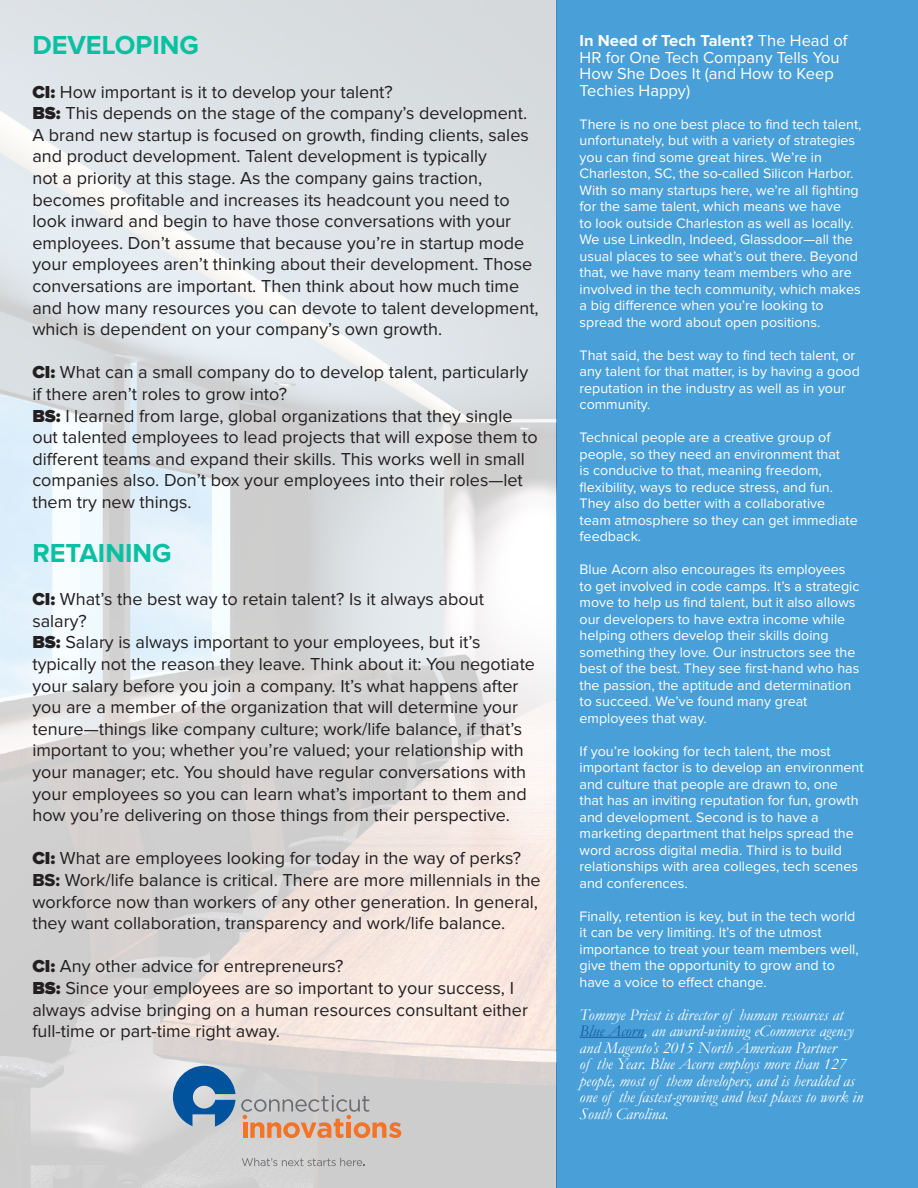
<style>
.page{position:relative;width:918px;height:1188px;background:#fff}
.page>*{position:absolute;margin:0;border:0;box-sizing:border-box;transform-origin:0 0}
.t1{font:700 27px "Proxima Nova";color:#0ac0a3}
.t2{font:18px/21.6px "Proxima Nova";color:#231f20}
.t3{font:italic 16.5px/16.5px "Garamond";color:#fff}
.t4{font:16.5px/16.5px "Proxima Nova";color:#fff}
.t5{font:14.25px/16.5px "Proxima Nova";color:#fff}
.s1{font-weight:900}
.s2{font-family:"Proxima Nova Extrabld"}
.s3{font-weight:700}
.s4{color:#175d9e}
</style>
<div class="page">
<div style="left:556px;top:0;width:362px;height:1188px;background:#499fd8"></div>
<svg style="left:173px;top:1066px;width:228px;height:72px;background:#b4b3b7"></svg>
<svg style="left:242px;top:1158px;width:122px;height:8px"></svg>
<hr style="left:580px;top:1037px;width:64px;height:1px;background:#175d9e">
<p class="t1" style="left:32px;top:33px;width:168px">DEVELOPING</p>
<p class="t2" style="left:32px;top:82px;width:362px"><span class="s1">CI:</span> How important is it to develop your talent?</p>
<p class="t2" style="left:32px;top:103px;width:508px"><span class="s1">BS:</span> This depends on the stage of the company’s development.<br>A brand new startup is focused on growth, finding clients, sales and product development. Talent development is typically<br>not a priority at this stage. As the company gains traction, becomes profitable and increases its headcount you need to look inward and begin to have those conversations with your employees. Don’t assume that because you’re in startup mode your employees aren’t thinking about their development. Those conversations are important. Then think about how much time and how many resources you can devote to talent development, which is dependent on your company’s own growth.</p>
<p class="t2" style="left:32px;top:362px;width:497px"><span class="s1">CI:</span> What can a small company do to develop talent, particularly if there aren’t roles to grow into?</p>
<p class="t2" style="left:32px;top:406px;width:507px"><span class="s1">BS:</span> I learned from large, global organizations that they single out talented employees to lead projects that will expose them to different teams and expand their skills. This works well in small companies also. Don’t box your employees into their roles—let them try new things.</p>
<p class="t1" style="left:32px;top:541px;width:141px">RETAINING</p>
<p class="t2" style="left:32px;top:589px;width:453px"><span class="s1">CI:</span> What’s the best way to retain talent? Is it always about salary?</p>
<p class="t2" style="left:32px;top:632px;width:504px"><span class="s1">BS:</span> Salary is always important to your employees, but it’s typically not the reason they leave. Think about it: You negotiate your salary before you join a company. It’s what happens after you are a member of the organization that will determine your tenure—things like company culture; work/life balance, if that’s important to you; whether you’re valued; your relationship with your manager; etc. You should have regular conversations with your employees so you can learn what’s important to them and how you’re delivering on those things from their perspective.</p>
<p class="t2" style="left:32px;top:848px;width:490px"><span class="s1">CI:</span> What are employees looking for today in the way of perks?</p>
<p class="t2" style="left:32px;top:870px;width:510px"><span class="s2">BS:</span> Work/life balance is critical. There are more millennials in the workforce now than workers of any other generation. In general, they want collaboration, transparency and work/life balance.</p>
<p class="t2" style="left:32px;top:956px;width:313px"><span class="s1">CI:</span> Any other advice for entrepreneurs?</p>
<p class="t2" style="left:32px;top:978px;width:497px"><span class="s1">BS:</span> Since your employees are so important to your success, I always advise bringing on a human resources consultant either full-time or part-time right away.</p>
<p class="t4" style="left:580px;top:33px;width:269px"><span class="s3">In Need of Tech Talent?</span> The Head of<br>HR for One Tech Company Tells You<br>How She Does It (and How to Keep<br>Techies Happy)</p>
<p class="t5" style="left:580px;top:116px;width:283px">There is no one best place to find tech talent, unfortunately, but with a variety of strategies you can find some great hires. We’re in Charleston, SC, the so-called Silicon Harbor.<br>With so many startups here, we’re all fighting for the same talent, which means we have<br>to look outside Charleston as well as locally.<br>We use LinkedIn, Indeed, Glassdoor—all the usual places to see what’s out there. Beyond that, we have many team members who are involved in the tech community, which makes a big difference when you’re looking to spread the word about open positions.</p>
<p class="t5" style="left:580px;top:347px;width:282px">That said, the best way to find tech talent, or any talent for that matter, is by having a good reputation in the industry as well as in your community.</p>
<p class="t5" style="left:580px;top:430px;width:280px">Technical people are a creative group of people, so they need an environment that<br>is conducive to that, meaning freedom, flexibility, ways to reduce stress, and fun.<br>They also do better with a collaborative team atmosphere so they can get immediate feedback.</p>
<p class="t5" style="left:580px;top:562px;width:281px">Blue Acorn also encourages its employees to get involved in code camps. It’s a strategic move to help us find talent, but it also allows our developers to have extra income while helping others develop their skills doing something they love. Our instructors see the best of the best. They see first-hand who has the passion, the aptitude and determination to succeed. We’ve found many great employees that way.</p>
<p class="t5" style="left:580px;top:743px;width:286px">If you’re looking for tech talent, the most important factor is to develop an environment and culture that people are drawn to, one that has an inviting reputation for fun, growth and development. Second is to have a marketing department that helps spread the word across digital media. Third is to build relationships with area colleges, tech scenes and conferences.</p>
<p class="t5" style="left:580px;top:908px;width:281px">Finally, retention is key, but in the tech world it can be very limiting. It’s of the utmost importance to treat your team members well, give them the opportunity to grow and to have a voice to effect change.</p>
<p class="t3" style="left:580px;top:1006px;width:285px">Tommye Priest is director of human resources at <span class="s4">Blue Acorn</span>, an award-winning eCommerce agency and Magento’s 2015 North American Partner<br>of the Year. Blue Acorn employs more than 127 people, most of them developers, and is heralded as one of the fastest-growing and best places to work in South Carolina.</p>
</div>
